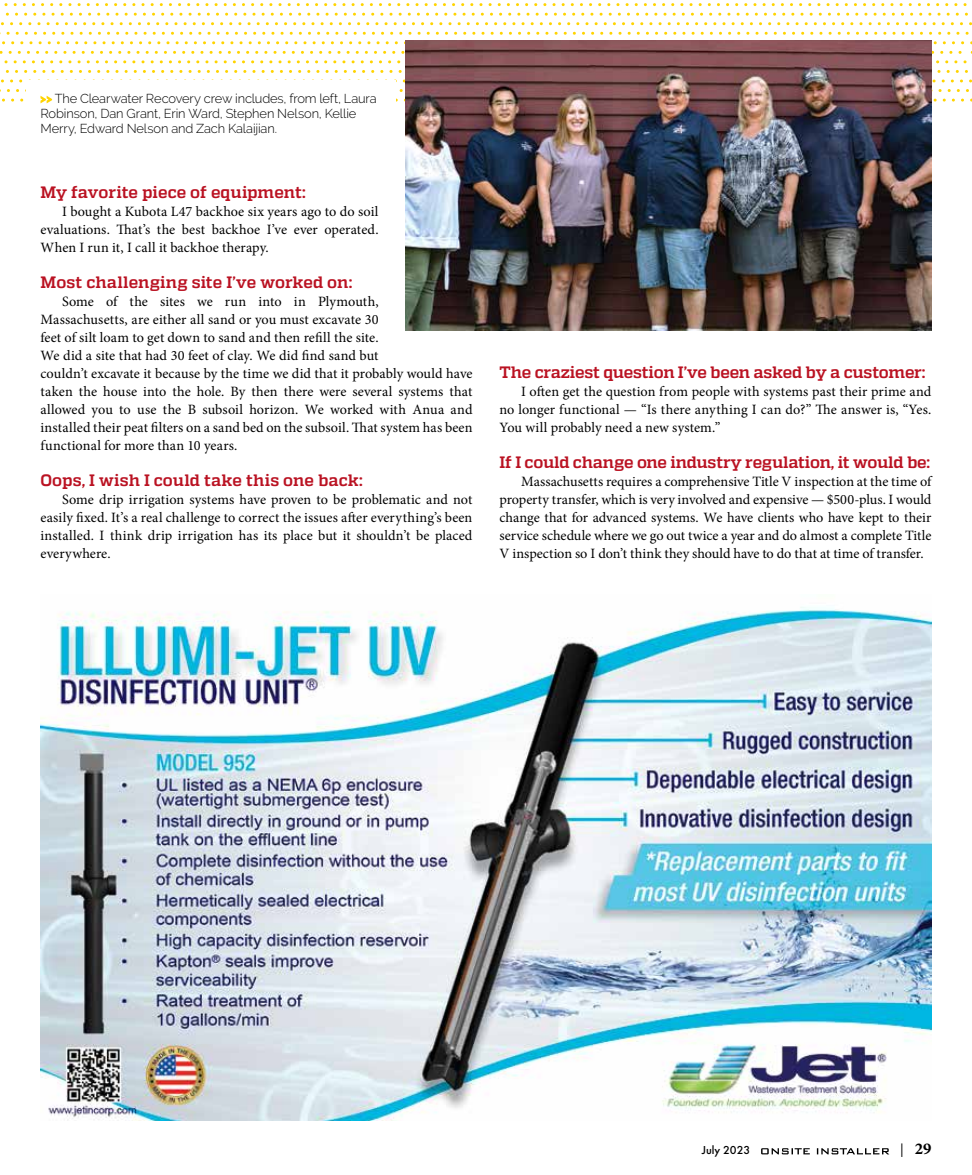
<style>
.page{position:relative;width:972px;height:1175px;background:#fff}
.page>*{position:absolute;margin:0;border:0;box-sizing:border-box;transform-origin:0 0}
.t1{font:700 16.5px "Quadon";letter-spacing:-.005em;color:#ba1222}
.t2{font:16.5px "Minion Variable Concept";color:#000}
.t3{font:14.25px/18px "Minion Pro";letter-spacing:.005em;color:#000;text-align:justify}
.t4{font:300 12.9px/15px "Raleway";letter-spacing:-.01em;color:#000}
.t5{font:500 12px "Futura PT";color:#000}
.s1{font-family:"Helvetica Neue";font-size:13.5px}
</style>
<div class="page">
<svg style="left:761px;top:1148px;width:128px;height:6px"></svg>
<svg style="left:4px;top:3px;width:963px;height:3px"></svg>
<svg style="left:5px;top:13px;width:963px;height:3px"></svg>
<svg style="left:1px;top:22px;width:971px;height:3px"></svg>
<svg style="left:0;top:32px;width:969px;height:3px"></svg>
<svg style="left:2px;top:41px;width:970px;height:3px"></svg>
<svg style="left:0;top:51px;width:972px;height:3px"></svg>
<svg style="left:4px;top:60px;width:963px;height:3px"></svg>
<svg style="left:5px;top:70px;width:963px;height:3px"></svg>
<svg style="left:1px;top:79px;width:971px;height:3px"></svg>
<img style="left:406px;top:40px;width:526px;height:291px">
<div style="left:26px;top:80px;width:369px;height:47px;background:#fff"></div>
<img style="left:0;top:89px;width:972px;height:14px">
<img style="left:40px;top:607px;width:892px;height:513px">
<p class="t4" style="left:40px;top:91px;width:338px;text-indent:14px">The Clearwater Recovery crew includes, from left, Laura<br>Robinson, Dan Grant, Erin Ward, Stephen Nelson, Kellie<br>Merry, Edward Nelson and Zach Kalaijian.</p>
<p class="t1" style="left:40px;top:183px;width:267px">My favorite piece of equipment:</p>
<p class="t3" style="left:40px;top:203px;width:340px;text-indent:22px">I bought a Kubota L47 backhoe six years ago to do soil evaluations. That’s the best backhoe I’ve ever operated.<br>When I run it, I call it backhoe therapy.</p>
<p class="t1" style="left:40px;top:273px;width:313px">Most challenging site I’ve worked on:</p>
<p class="t3" style="left:40px;top:293px;width:434px;text-align:left;text-indent:22px">Some of the sites we run into in Plymouth,<br>Massachusetts, are either all sand or you must excavate 30<br>feet of silt loam to get down to sand and then refill the site.<br>We did a site that had 30 feet of clay. We did find sand but<br>couldn’t excavate it because by the time we did that it probably would have taken the house into the hole. By then there were several systems that allowed you to use the B subsoil horizon. We worked with Anua and installed their peat filters on a sand bed on the subsoil. That system has been functional for more than 10 years.</p>
<p class="t1" style="left:40px;top:471px;width:324px">Oops, I wish I could take this one back:</p>
<p class="t3" style="left:40px;top:491px;width:433px;text-indent:22px">Some drip irrigation systems have proven to be problematic and not easily fixed. It’s a real challenge to correct the issues after everything’s been installed. I think drip irrigation has its place but it shouldn’t be placed everywhere.</p>
<p class="t1" style="left:500px;top:363px;width:427px">The craziest question I’ve been asked by a customer:</p>
<p class="t3" style="left:499px;top:383px;width:434px;text-indent:22px">I often get the question from people with systems past their prime and no longer functional — “Is there anything I can do?” The answer is, “Yes.<br>You will probably need a new system.”</p>
<p class="t1" style="left:500px;top:453px;width:432px">If I could change one industry regulation, it would be:</p>
<p class="t3" style="left:499px;top:473px;width:434px;text-indent:22px">Massachusetts requires a comprehensive Title V inspection at the time of property transfer, which is very involved and expensive — $500-plus. I would change that for advanced systems. We have clients who have kept to their service schedule where we go out twice a year and do almost a complete Title V inspection so I don’t think they should have to do that at time of transfer.</p>
<p class="t5" style="left:702px;top:1143px;width:50px">July 2023</p>
<p class="t2" style="left:901px;top:1137px;width:32px"><span class="s1">|</span> 29</p>
</div>
